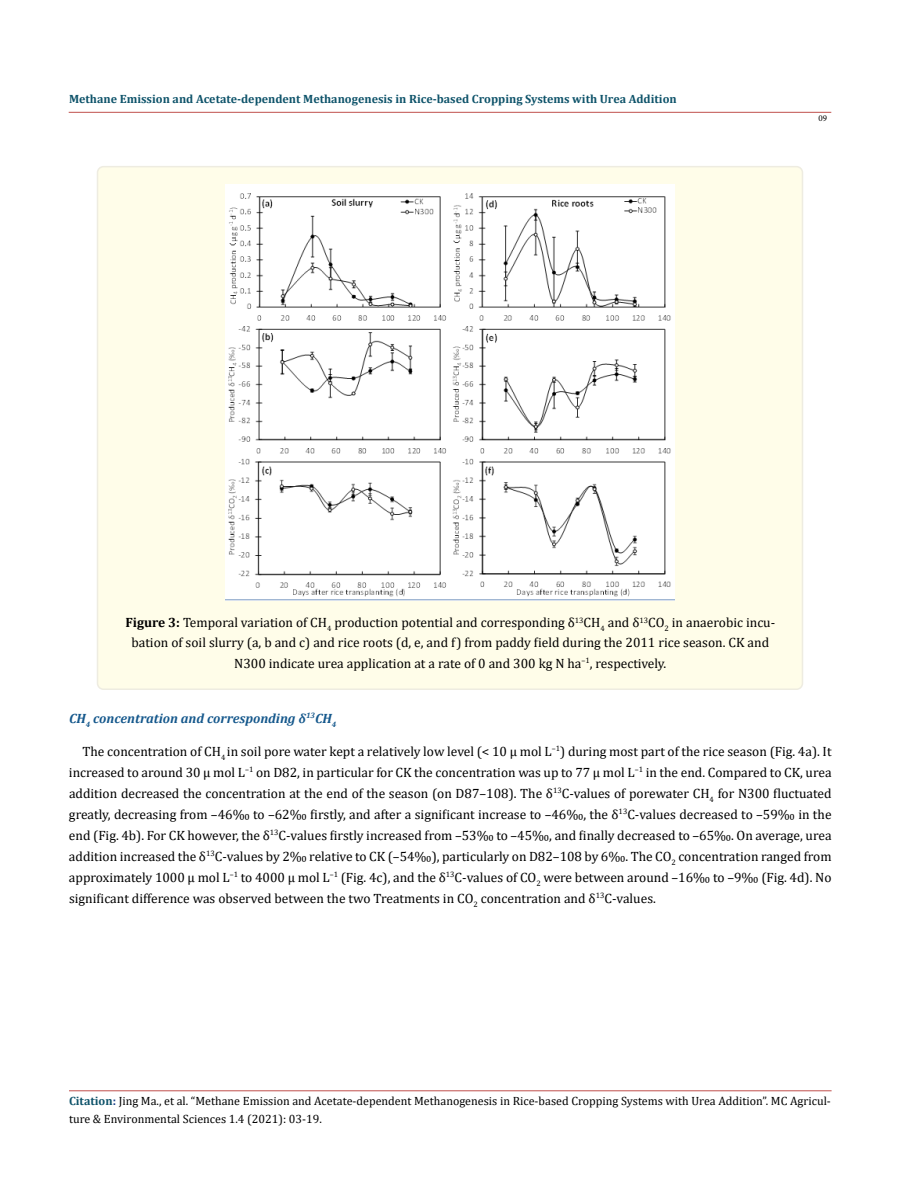
<style>
.page{position:relative;width:900px;height:1188px;background:#fff}
.page>*{position:absolute;margin:0;border:0;box-sizing:border-box;transform-origin:0 0}
.t1{font:13.5px/21px "Cambria";color:#000;text-align:center}
.t2{font:italic 700 13.5px "Cambria";color:#15588c}
.t3{font:12px/18px "Cambria";color:#000}
.t4{font:700 12px "Cambria";color:#0e536a}
.t5{font:9px "Minion Pro";color:#000}
.s1{font-weight:700}
.s2{font-weight:700;color:#0e536a}
.s3{font-weight:700;color:#173e88}
</style>
<div class="page">
<hr style="left:69px;top:1091px;width:763px;height:1px;background:#c0504d">
<hr style="left:69px;top:112px;width:762px;height:1px;background:#c0504d">
<div style="left:98px;top:167px;width:704px;height:522px;background:#fffde9;border-radius:6px"></div>
<img style="left:226px;top:185px;width:449px;height:416px">
<p class="t4" style="left:69px;top:90px;width:609px">Methane Emission and Acetate-dependent Methanogenesis in Rice-based Cropping Systems with Urea Addition</p>
<p class="t5" style="left:818px;top:112px;width:10px">09</p>
<p class="t1" style="left:125px;top:612px;width:651px;line-height:20.2px"><span class="s1">Figure 3:</span> Temporal variation of CH<sub>4</sub> production potential and corresponding δ<sup>13</sup>CH<sub>4</sub> and δ<sup>13</sup>CO<sub>2</sub> in anaerobic incu&shy;bation of soil slurry (a, b and c) and rice roots (d, e, and f) from paddy field during the 2011 rice season. CK and<br>N300 indicate urea application at a rate of 0 and 300 kg N ha<sup>–1</sup>, respectively.</p>
<p class="t2" style="left:69px;top:709px;width:269px">CH<sub>4</sub> concentration and corresponding δ<sup>13</sup>CH<sub>4</sub></p>
<p class="t1" style="left:69px;top:741px;width:764px;text-align:justify;text-indent:14px">The concentration of CH<sub>4</sub> in soil pore water kept a relatively low level (&lt; 10 μ mol L<sup>–1</sup>) during most part of the rice season (Fig. 4a). It increased to around 30 μ mol L<sup>–1</sup> on D82, in particular for CK the concentration was up to 77 μ mol L<sup>–1</sup> in the end. Compared to CK, urea addition decreased the concentration at the end of the season (on D87–108). The δ<sup>13</sup>C-values of porewater CH<sub>4</sub> for N300 fluctuated greatly, decreasing from –46‰ to –62‰ firstly, and after a significant increase to –46‰, the δ<sup>13</sup>C-values decreased to –59‰ in the end (Fig. 4b). For CK however, the δ<sup>13</sup>C-values firstly increased from –53‰ to –45‰, and finally decreased to –65‰. On average, urea addition increased the δ<sup>13</sup>C-values by 2‰ relative to CK (–54‰), particularly on D82–108 by 6‰. The CO<sub>2</sub> concentration ranged from approximately 1000 μ mol L<sup>–1</sup> to 4000 μ mol L<sup>–1</sup> (Fig. 4c), and the δ<sup>13</sup>C-values of CO<sub>2</sub> were between around –16‰ to –9‰ (Fig. 4d). No significant difference was observed between the two Treatments in CO<sub>2</sub> concentration and δ<sup>13</sup>C-values.</p>
<p class="t3" style="left:69px;top:1092px;width:763px"><span class="s2">Citation</span><span class="s3">:</span> Jing Ma., et al. “Methane Emission and Acetate-dependent Methanogenesis in Rice-based Cropping Systems with Urea Addition”. MC Agricul&shy;ture &amp; Environmental Sciences 1.4 (2021): 03-19.</p>
</div>
